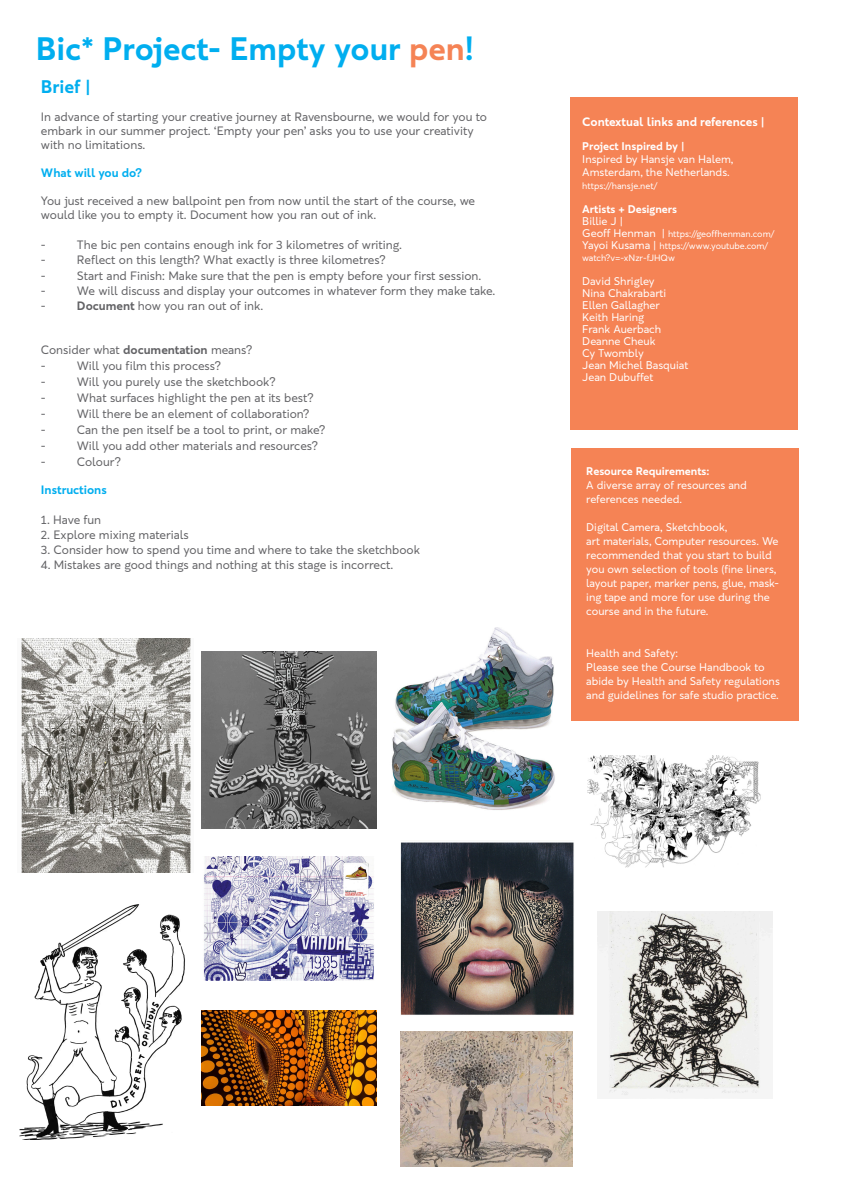
<style>
.page{position:relative;width:842px;height:1191px;background:#fff}
.page>*{position:absolute;margin:0;border:0;box-sizing:border-box;transform-origin:0 0}
.t1{font:700 32px "Ravensbourne Sans";color:#00aeef}
.t2{font:700 18px "Ravensbourne Sans";color:#00aeef}
.t3{font:12px/14px "Ravensbourne Sans";color:#636366}
.t4{font:700 12px "Ravensbourne Sans";color:#fff}
.t5{font:700 12px "Ravensbourne Sans";color:#00aeef}
.t6{font:11px/14px "Ravensbourne Sans";color:#fff}
.t7{font:700 11px "Ravensbourne Sans";color:#fff}
.t8{font:9px/12px "Ravensbourne Sans";color:#fff}
.s1{color:#f58355}
.s2{font-weight:700}
.s3{font-size:11px}
</style>
<div class="page">
<div style="left:571px;top:448px;width:228px;height:273px;background:#f58355"></div>
<div style="left:570px;top:97px;width:227px;height:333px;background:#f58355"></div>
<img style="left:21px;top:638px;width:170px;height:234px">
<img style="left:392px;top:627px;width:163px;height:183px">
<img style="left:203px;top:856px;width:171px;height:125px">
<img style="left:19px;top:904px;width:166px;height:235px">
<img style="left:401px;top:842px;width:173px;height:173px">
<img style="left:587px;top:755px;width:174px;height:113px">
<img style="left:201px;top:1010px;width:176px;height:96px">
<img style="left:597px;top:911px;width:176px;height:185px">
<img style="left:401px;top:1032px;width:172px;height:134px">
<img style="left:201px;top:651px;width:176px;height:177px">
<p class="t1" style="left:36px;top:28px;width:439px">Bic* Project- Empty your <span class="s1">pen</span>!</p>
<p class="t2" style="left:41px;top:76px;width:51px">Brief |</p>
<p class="t3" style="left:41px;top:110px;width:448px">In advance of starting your creative journey at Ravensbourne, we would for you to embark in our summer project. ‘Empty your pen’ asks you to use your creativity with no limitations.</p>
<p class="t5" style="left:41px;top:166px;width:103px">What will you do?</p>
<p class="t3" style="left:41px;top:194px;width:436px">You just received a new ballpoint pen from now until the start of the course, we would like you to empty it. Document how you ran out of ink.</p>
<p class="t3" style="left:41px;top:238px;width:6px">-</p>
<p class="t3" style="left:77px;top:238px;width:327px">The bic pen contains enough ink for 3 kilometres of writing.</p>
<p class="t3" style="left:41px;top:253px;width:6px">-</p>
<p class="t3" style="left:77px;top:253px;width:310px">Reflect on this length? What exactly is three kilometres?</p>
<p class="t3" style="left:41px;top:268px;width:6px">-</p>
<p class="t3" style="left:77px;top:268px;width:406px">Start and Finish: Make sure that the pen is empty before your first session.</p>
<p class="t3" style="left:41px;top:283px;width:6px">-</p>
<p class="t3" style="left:77px;top:283px;width:420px">We will discuss and display your outcomes in whatever form they make take.</p>
<p class="t3" style="left:41px;top:298px;width:6px">-</p>
<p class="t3" style="left:77px;top:298px;width:188px"><span class="s2">Document</span> how you ran out of ink.</p>
<p class="t3" style="left:41px;top:342px;width:213px">Consider what <span class="s2">documentation</span> means?</p>
<p class="t3" style="left:41px;top:358px;width:6px">-</p>
<p class="t3" style="left:77px;top:358px;width:145px">Will you film this process?</p>
<p class="t3" style="left:41px;top:374px;width:6px">-</p>
<p class="t3" style="left:77px;top:374px;width:200px">Will you purely use the sketchbook?</p>
<p class="t3" style="left:41px;top:390px;width:6px">-</p>
<p class="t3" style="left:77px;top:390px;width:238px">What surfaces highlight the pen at its best?</p>
<p class="t3" style="left:41px;top:406px;width:6px">-</p>
<p class="t3" style="left:77px;top:406px;width:234px">Will there be an element of collaboration?</p>
<p class="t3" style="left:41px;top:422px;width:6px">-</p>
<p class="t3" style="left:77px;top:422px;width:250px">Can the pen itself be a tool to print, or make?</p>
<p class="t3" style="left:41px;top:438px;width:6px">-</p>
<p class="t3" style="left:77px;top:438px;width:242px">Will you add other materials and resources?</p>
<p class="t3" style="left:41px;top:454px;width:6px">-</p>
<p class="t3" style="left:77px;top:454px;width:45px">Colour?</p>
<p class="t5" style="left:41px;top:482px;width:67px">Instructions</p>
<p class="t3" style="left:41px;top:512px;width:62px">1. Have fun</p>
<p class="t3" style="left:41px;top:527px;width:149px">2. Explore mixing materials</p>
<p class="t3" style="left:41px;top:542px;width:380px">3. Consider how to spend you time and where to take the sketchbook</p>
<p class="t3" style="left:41px;top:557px;width:354px">4. Mistakes are good things and nothing at this stage is incorrect.</p>
<p class="t4" style="left:582px;top:114px;width:184px">Contextual links and references |</p>
<p class="t7" style="left:582px;top:139px;width:104px">Project Inspired by |</p>
<p class="t6" style="left:582px;top:152px;width:153px">Inspired by Hansje van Halem,</p>
<p class="t6" style="left:582px;top:165px;width:149px">Amsterdam, the Netherlands.</p>
<p class="t8" style="left:582px;top:180px;width:77px">https://hansje.net/</p>
<p class="t7" style="left:582px;top:202px;width:96px">Artists + Designers</p>
<p class="t6" style="left:582px;top:214px;width:42px">Billie J |</p>
<p class="t8" style="left:582px;top:228px;width:194px"><span class="s3">Geoff Henman |</span> https://geoffhenman.com/</p>
<p class="t8" style="left:582px;top:240px;width:188px"><span class="s3">Yayoi Kusama |</span> https://www.youtube.com/ watch?v=-xNzr-fJHQw</p>
<p class="t6" style="left:582px;top:274px;width:74px">David Shrigley</p>
<p class="t6" style="left:582px;top:286px;width:85px">Nina Chakrabarti</p>
<p class="t6" style="left:582px;top:298px;width:79px">Ellen Gallagher</p>
<p class="t6" style="left:582px;top:310px;width:64px">Keith Haring</p>
<p class="t6" style="left:582px;top:322px;width:80px">Frank Auerbach</p>
<p class="t6" style="left:582px;top:334px;width:75px">Deanne Cheuk</p>
<p class="t6" style="left:582px;top:346px;width:63px">Cy Twombly</p>
<p class="t6" style="left:582px;top:358px;width:108px">Jean Michel Basquiat</p>
<p class="t6" style="left:582px;top:370px;width:73px">Jean Dubuffet</p>
<p class="t7" style="left:586px;top:463px;width:125px">Resource Requirements:</p>
<p class="t6" style="left:586px;top:477px;width:162px">A diverse array of resources and</p>
<p class="t6" style="left:586px;top:491px;width:97px">references needed.</p>
<p class="t6" style="left:586px;top:519px;width:143px">Digital Camera, Sketchbook,</p>
<p class="t6" style="left:586px;top:533px;width:194px">art materials, Computer resources. We recommended that you start to build you own selection of tools (fine liners, layout paper, marker pens, glue, mask&shy;ing tape and more for use during the course and in the future.</p>
<p class="t6" style="left:586px;top:645px;width:93px">Health and Safety:</p>
<p class="t6" style="left:586px;top:659px;width:195px">Please see the Course Handbook to abide by Health and Safety regulations and guidelines for safe studio practice.</p>
</div>
